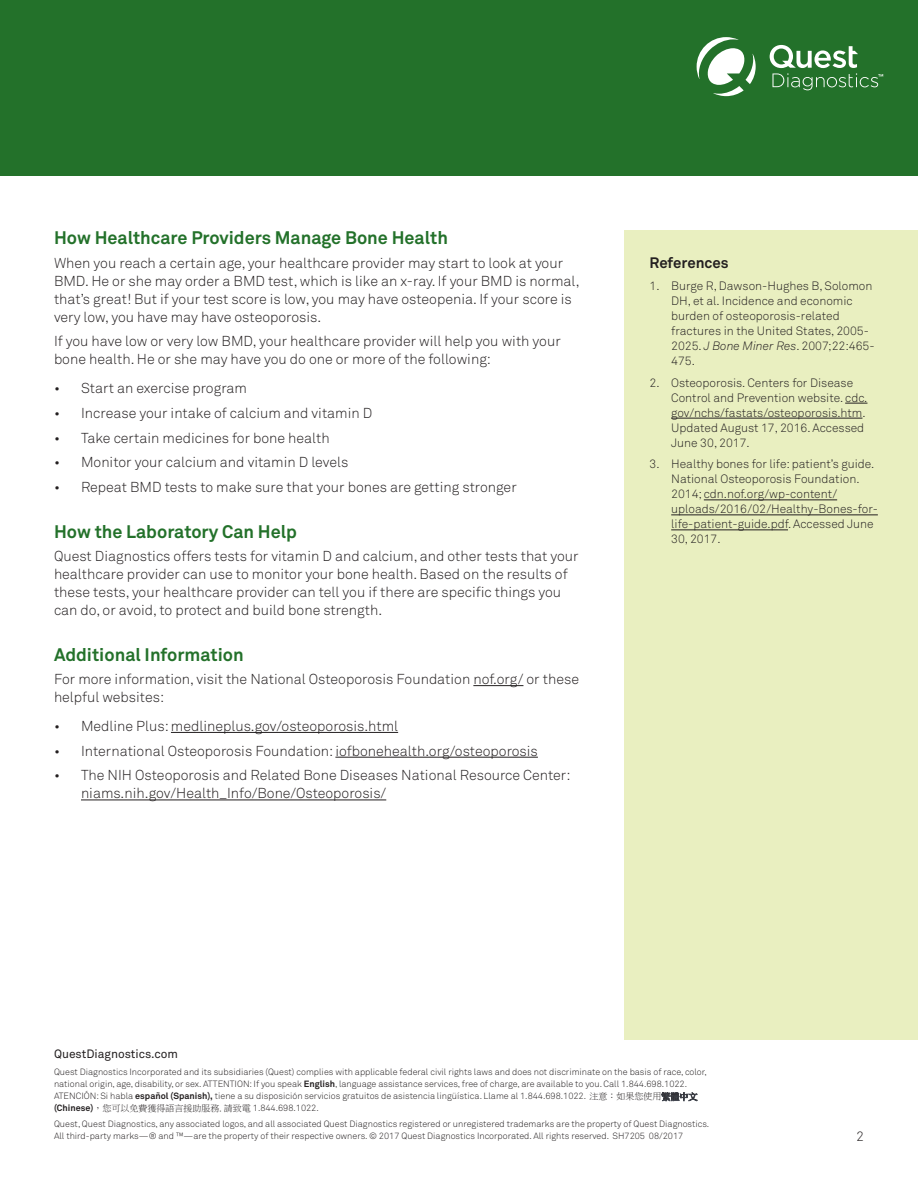
<style>
.page{position:relative;width:918px;height:1188px;background:#fff}
.page>*{position:absolute;margin:0;border:0;box-sizing:border-box;transform-origin:0 0}
.Section_Header{font:700 18px "Akkurat Std";color:#23712a}
.Reference_Header{font:700 15px "Akkurat Std";color:#231f20}
.Body_Copy{font:300 14.25px/18px "Akkurat Std";color:#231f20}
.Body_Copy_Before_Bul{font:300 14.25px/18px "Akkurat Std";color:#231f20}
.Pg_Number{font:300 13.5px "Akkurat Std";color:#231f20}
.t1{font:300 12px/15px "Akkurat Std";color:#231f20}
.URL{font:12px "Akkurat Std";color:#231f20}
.Copyright{font:300 9px/12px "Akkurat Std";color:#231f20}
.Legal{font:300 9px/12px "Akkurat Std";color:#231f20}
.s1{font-style:italic}
.s2{font-weight:700}
.s3{font-family:"P Ming Li U";font-weight:400}
</style>
<div class="page">
<div style="left:0;top:0;width:918px;height:176px;background:#23712a"></div>
<svg style="left:697px;top:37px;width:186px;height:59px"></svg>
<div style="left:624px;top:230px;width:294px;height:810px;background:#e9efc0"></div>
<svg style="left:845px;top:403px;width:22px;height:1px"></svg>
<hr style="left:671px;top:418px;width:191px;height:1px;background:#231f20">
<hr style="left:704px;top:500px;width:133px;height:1px;background:#231f20">
<hr style="left:671px;top:515px;width:207px;height:1px;background:#231f20">
<hr style="left:671px;top:530px;width:117px;height:1px;background:#231f20">
<hr style="left:473px;top:685px;width:50px;height:1px;background:#231f20">
<hr style="left:171px;top:732px;width:227px;height:1px;background:#231f20">
<hr style="left:335px;top:757px;width:203px;height:1px;background:#231f20">
<hr style="left:81px;top:800px;width:305px;height:1px;background:#231f20">
<svg style="left:661px;top:1092px;width:37px;height:9px"></svg>
<p class="Section_Header" style="left:54px;top:227px;width:395px">How Healthcare Providers Manage Bone Health</p>
<p class="Body_Copy" style="left:54px;top:254px;width:527px">When you reach a certain age, your healthcare provider may start to look at your BMD. He or she may order a BMD test, which is like an x-ray. If your BMD is normal, that’s great! But if your test score is low, you may have osteopenia. If your score is very low, you have may have osteoporosis.</p>
<p class="Body_Copy_Before_Bul" style="left:54px;top:332px;width:508px">If you have low or very low BMD, your healthcare provider will help you with your bone health. He or she may have you do one or more of the following:</p>
<p class="Body_Copy" style="left:54px;top:379px;width:195px">• Start an exercise program</p>
<p class="Body_Copy" style="left:54px;top:404px;width:320px">• Increase your intake of calcium and vitamin D</p>
<p class="Body_Copy" style="left:54px;top:429px;width:277px">• Take certain medicines for bone health</p>
<p class="Body_Copy" style="left:54px;top:453px;width:296px">• Monitor your calcium and vitamin D levels</p>
<p class="Body_Copy" style="left:54px;top:478px;width:464px">• Repeat BMD tests to make sure that your bones are getting stronger</p>
<p class="Section_Header" style="left:54px;top:520px;width:245px">How the Laboratory Can Help</p>
<p class="Body_Copy" style="left:54px;top:547px;width:526px">Quest Diagnostics offers tests for vitamin D and calcium, and other tests that your healthcare provider can use to monitor your bone health. Based on the results of these tests, your healthcare provider can tell you if there are specific things you can do, or avoid, to protect and build bone strength.</p>
<p class="Section_Header" style="left:54px;top:643px;width:191px">Additional Information</p>
<p class="Body_Copy_Before_Bul" style="left:54px;top:670px;width:527px">For more information, visit the National Osteoporosis Foundation nof.org/ or these helpful websites:</p>
<p class="Body_Copy" style="left:54px;top:717px;width:346px">• Medline Plus: medlineplus.gov/osteoporosis.html</p>
<p class="Body_Copy" style="left:54px;top:742px;width:485px">• International Osteoporosis Foundation: iofbonehealth.org/osteoporosis</p>
<p class="Body_Copy" style="left:81px;top:766px;width:491px;text-indent:-27px">• The NIH Osteoporosis and Related Bone Diseases National Resource Center: niams.nih.gov/Health_Info/Bone/Osteoporosis/</p>
<p class="Reference_Header" style="left:650px;top:254px;width:81px">References</p>
<p class="t1" style="left:671px;top:278px;width:205px;text-indent:-22px">1. Burge R, Dawson-Hughes B, Solomon<br>DH, et al. Incidence and economic burden of osteoporosis-related fractures in the United States, 2005-<br>2025. <span class="s1">J Bone Miner Res</span>. 2007;22:465-<br>475.</p>
<p class="t1" style="left:671px;top:375px;width:198px;text-indent:-22px">2. Osteoporosis. Centers for Disease<br>Control and Prevention website. cdc. gov/nchs/fastats/osteoporosis.htm.<br>Updated August 17, 2016. Accessed<br>June 30, 2017.</p>
<p class="t1" style="left:671px;top:457px;width:208px;text-indent:-22px">3. Healthy bones for life: patient’s guide.<br>National Osteoporosis Foundation.<br>2014; cdn.nof.org/wp-content/ uploads/2016/02/Healthy-Bones-for&shy;life-patient-guide.pdf. Accessed June 30, 2017.</p>
<p class="URL" style="left:54px;top:1047px;width:126px">QuestDiagnostics.com</p>
<p class="Copyright" style="left:54px;top:1066px;width:654px">Quest Diagnostics Incorporated and its subsidiaries (Quest) complies with applicable federal civil rights laws and does not discriminate on the basis of race, color, national origin, age, disability, or sex. ATTENTION: If you speak <span class="s2">English</span>, language assistance services, free of charge, are available to you. Call 1.844.698.1022.<br>ATENCIÓN: Si habla <span class="s2">español (Spanish),</span> tiene a su disposición servicios gratuitos de asistencia lingüística. Llame al 1.844.698.1022. <span class="s3">注意：如果您使用繁體中文</span><span class="s2">(Chinese)</span><span class="s3">，您可以免費獲得語言援助服務. 請致電</span> 1.844.698.1022.</p>
<p class="Legal" style="left:54px;top:1118px;width:657px">Quest, Quest Diagnostics, any associated logos, and all associated Quest Diagnostics registered or unregistered trademarks are the property of Quest Diagnostics.<br>All third-party marks—® and ™—are the property of their respective owners. © 2017 Quest Diagnostics Incorporated. All rights reserved. SH7205 08/2017</p>
<p class="Pg_Number" style="left:856px;top:1128px;width:9px">2</p>
</div>
